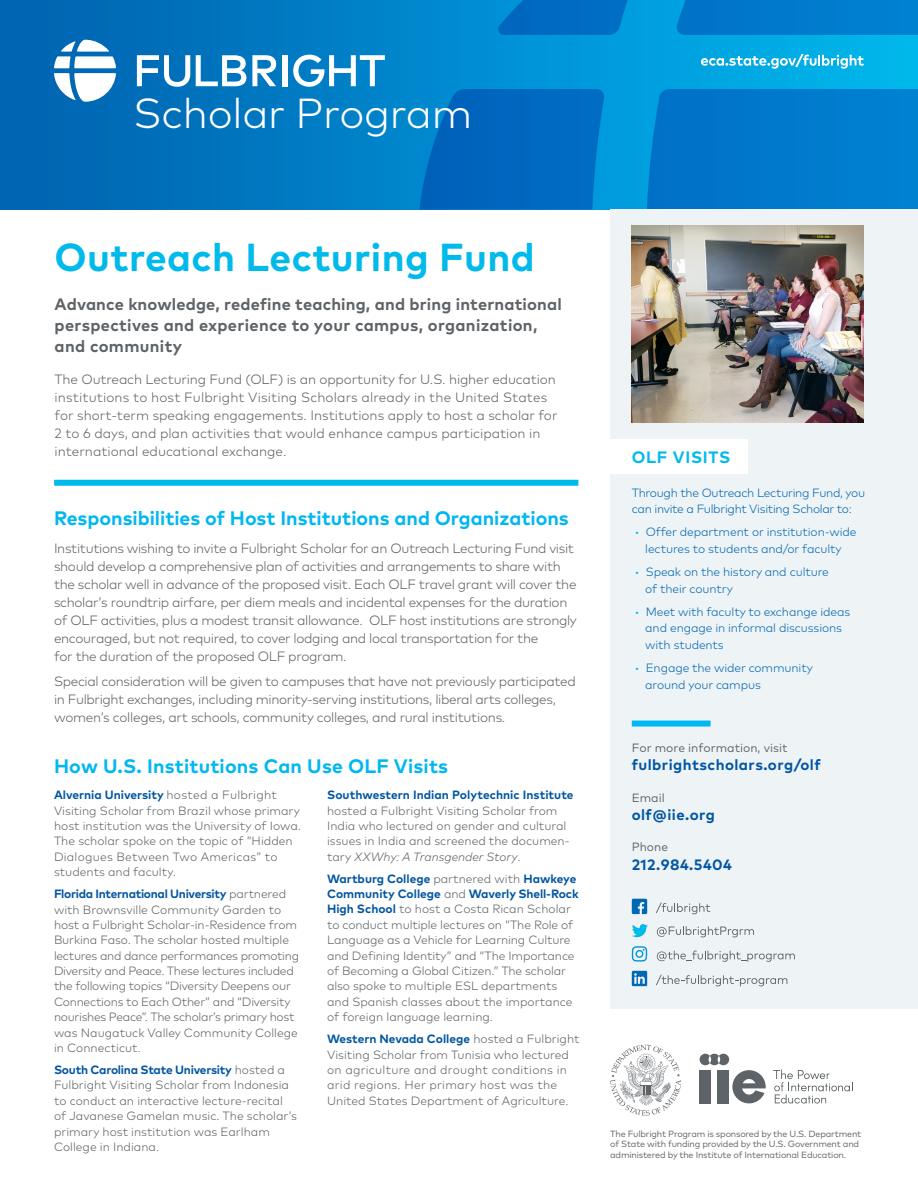
<style>
.page{position:relative;width:918px;height:1188px;background:#fff}
.page>*{position:absolute;margin:0;border:0;box-sizing:border-box;transform-origin:0 0}
.t1{font:300 42px "Mark OT";letter-spacing:-.005em;color:#fff}
.t2{font:700 39px "Mark OT";letter-spacing:.01em;color:#00baec}
.t3{font:700 19.5px "Mark OT";color:#00b7f1}
.t4{font:700 16.5px/21px "Mark OT";letter-spacing:.01em;color:#5e6367}
.t5{font:700 16.5px "Mark OT";letter-spacing:.045em;color:#00baec}
.t6{font:700 15px "Mark OT";letter-spacing:.03em;color:#0056a2}
.t7{font:300 13.5px/18px "Mark OT";letter-spacing:-.025em;color:#5e6367}
.t8{font:300 13.5px/18px "Mark OT";color:#5e6367}
.t9{font:300 12px/15.3px "Mark OT";color:#5e6367}
.t10{font:300 12px/15.3px "Mark OT";letter-spacing:-.02em;color:#5e6367}
.t11{font:300 12px/16.5px "Mark OT";letter-spacing:-.01em;color:#0067b3}
.t12{font:700 12px "Mark OT";letter-spacing:.005em;color:#0056a2}
.t13{font:12px "Mark OT";color:#5d656b}
.t14{font:9px/10.5px "Mark OT";letter-spacing:-.02em;color:#5e6367}
.s1{font-weight:700;color:#0056a2}
.s2{font-style:italic}
.s3{color:#00b7f1}
</style>
<div class="page">
<div style="left:0;top:0;width:918px;height:210px;background:linear-gradient(to right,#0060b0,#00b8ef)"></div>
<svg style="left:419px;top:89px;width:186px;height:121px;background:#006bc1"></svg>
<div style="left:675px;top:0;width:243px;height:35px;background:#007acc"></div>
<svg style="left:647px;top:89px;width:271px;height:121px;background:#017acc"></svg>
<svg style="left:496px;top:0;width:166px;height:35px;background:#0079c9"></svg>
<div style="left:610px;top:210px;width:308px;height:799px;background:#eef3f6"></div>
<div style="left:632px;top:721px;width:79px;height:6px;background:#00b7f1"></div>
<svg style="left:137px;top:55px;width:53px;height:32px"></svg>
<svg style="left:196px;top:55px;width:50px;height:31px"></svg>
<svg style="left:252px;top:55px;width:24px;height:31px"></svg>
<div style="left:282px;top:55px;width:5px;height:31px;background:#fff"></div>
<svg style="left:293px;top:55px;width:92px;height:32px"></svg>
<svg style="left:54px;top:40px;width:62px;height:62px"></svg>
<svg style="left:701px;top:54px;width:163px;height:15px"></svg>
<svg style="left:610px;top:1045px;width:71px;height:71px"></svg>
<svg style="left:700px;top:1054px;width:66px;height:49px"></svg>
<svg style="left:773px;top:1070px;width:80px;height:34px"></svg>
<svg style="left:632px;top:899px;width:15px;height:15px"></svg>
<svg style="left:656px;top:903px;width:54px;height:11px"></svg>
<svg style="left:632px;top:924px;width:16px;height:13px"></svg>
<svg style="left:657px;top:926px;width:97px;height:11px"></svg>
<svg style="left:632px;top:946px;width:15px;height:16px"></svg>
<svg style="left:657px;top:951px;width:138px;height:11px"></svg>
<svg style="left:632px;top:971px;width:15px;height:15px"></svg>
<svg style="left:656px;top:975px;width:131px;height:11px"></svg>
<div style="left:608px;top:440px;width:140px;height:34px;background:#fff"></div>
<div style="left:54px;top:480px;width:524px;height:6px;background:#00baec"></div>
<img style="left:632px;top:226px;width:232px;height:196px">
<h1 class="t1" style="left:133px;top:88px;width:341px">Scholar Program</h1>
<h2 class="t2" style="left:55px;top:232px;width:482px">Outreach Lecturing Fund</h2>
<h3 class="t4" style="left:55px;top:293px;width:509px">Advance knowledge, redefine teaching, and bring international perspectives and experience to your campus, organization, and community</h3>
<p class="t8" style="left:55px;top:370px;width:504px">The Outreach Lecturing Fund (OLF) is an opportunity for U.S. higher education institutions to host Fulbright Visiting Scholars already in the United States for short-term speaking engagements. Institutions apply to host a scholar for 2 to 6 days, and plan activities that would enhance campus participation in international educational exchange.</p>
<h3 class="t3" style="left:54px;top:506px;width:516px">Responsibilities of Host Institutions and Organizations</h3>
<p class="t7" style="left:54px;top:539px;width:524px">Institutions wishing to invite a Fulbright Scholar for an Outreach Lecturing Fund visit should develop a comprehensive plan of activities and arrangements to share with the scholar well in advance of the proposed visit. Each OLF travel grant will cover the scholar’s roundtrip airfare, per diem meals and incidental expenses for the duration of OLF activities, plus a modest transit allowance. OLF host institutions are strongly encouraged, but not required, to cover lodging and local transportation for the<br>for the duration of the proposed OLF program.</p>
<p class="t7" style="left:54px;top:672px;width:523px">Special consideration will be given to campuses that have not previously participated in Fulbright exchanges, including minority-serving institutions, liberal arts colleges, women’s colleges, art schools, community colleges, and rural institutions.</p>
<h3 class="t3" style="left:54px;top:753px;width:396px">How U.S. Institutions Can Use OLF Visits</h3>
<p class="t9" style="left:54px;top:787px;width:249px"><span class="s1">Alvernia University</span> hosted a Fulbright Visiting Scholar from Brazil whose primary host institution was the University of Iowa.<br>The scholar spoke on the topic of “Hidden Dialogues Between Two Americas” to students and faculty.</p>
<p class="t10" style="left:54px;top:886px;width:247px"><span class="s1">Florida International University</span> partnered with Brownsville Community Garden to host a Fulbright Scholar-in-Residence from Burkina Faso. The scholar hosted multiple lectures and dance performances promoting Diversity and Peace. These lectures included the following topics “Diversity Deepens our Connections to Each Other” and “Diversity nourishes Peace”. The scholar’s primary host was Naugatuck Valley Community College in Connecticut.</p>
<p class="t9" style="left:54px;top:1062px;width:244px"><span class="s1">South Carolina State University</span> hosted a Fulbright Visiting Scholar from Indonesia to conduct an interactive lecture-recital of Javanese Gamelan music. The scholar’s primary host institution was Earlham College in Indiana.</p>
<p class="t12" style="left:327px;top:787px;width:248px">Southwestern Indian Polytechnic Institute</p>
<p class="t9" style="left:327px;top:803px;width:244px">hosted a Fulbright Visiting Scholar from India who lectured on gender and cultural issues in India and screened the documen&shy;tary <span class="s2">XXWhy: A Transgender Story</span>.</p>
<p class="t9" style="left:327px;top:871px;width:253px"><span class="s1">Wartburg College</span> partnered with <span class="s1">Hawkeye Community College</span> and <span class="s1">Waverly Shell-Rock High School</span> to host a Costa Rican Scholar to conduct multiple lectures on “The Role of Language as a Vehicle for Learning Culture and Defining Identity” and “The Importance of Becoming a Global Citizen.” The scholar also spoke to multiple ESL departments and Spanish classes about the importance of foreign language learning.</p>
<p class="t9" style="left:327px;top:1031px;width:254px"><span class="s1">Western Nevada College</span> hosted a Fulbright Visiting Scholar from Tunisia who lectured on agriculture and drought conditions in arid regions. Her primary host was the United States Department of Agriculture.</p>
<h3 class="t5" style="left:632px;top:446px;width:100px">OLF VISITS</h3>
<p class="t11" style="left:632px;top:484px;width:235px">Through the Outreach Lecturing Fund, you can invite a Fulbright Visiting Scholar to:</p>
<p class="t11" style="left:634px;top:524px;width:224px;text-align:center"><span class="s3">•</span> Offer department or institution-wide lectures to students and/or faculty</p>
<p class="t11" style="left:645px;top:564px;width:185px;text-indent:-11px"><span class="s3">•</span> Speak on the history and culture of their country</p>
<p class="t11" style="left:645px;top:603px;width:206px;text-indent:-11px"><span class="s3">•</span> Meet with faculty to exchange ideas and engage in informal discussions with students</p>
<p class="t11" style="left:645px;top:659px;width:169px;text-indent:-11px"><span class="s3">•</span> Engage the wider community around your campus</p>
<p class="t13" style="left:632px;top:740px;width:157px">For more information, visit</p>
<p class="t6" style="left:632px;top:755px;width:190px">fulbrightscholars.org/olf</p>
<p class="t13" style="left:632px;top:790px;width:35px">Email</p>
<p class="t6" style="left:632px;top:805px;width:85px">olf@iie.org</p>
<p class="t13" style="left:632px;top:840px;width:38px">Phone</p>
<p class="t6" style="left:632px;top:855px;width:102px">212.984.5404</p>
<p class="t14" style="left:610px;top:1128px;width:253px">The Fulbright Program is sponsored by the U.S. Department of State with funding provided by the U.S. Government and administered by the Institute of International Education.</p>
</div>
